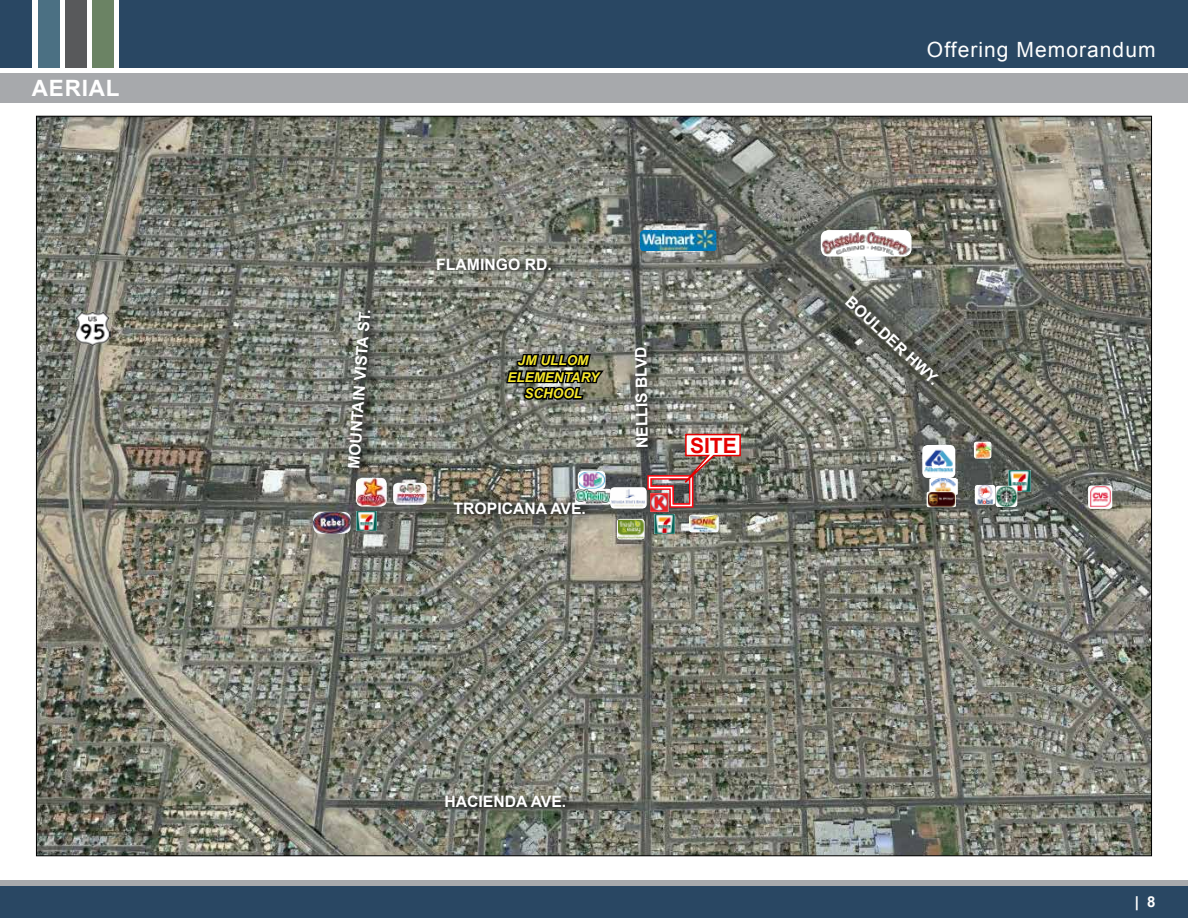
<style>
.page{position:relative;width:1188px;height:918px;background:#fff}
.page>*{position:absolute;margin:0;border:0;box-sizing:border-box;transform-origin:0 0}
.t1{font:700 22.5px "Arial";letter-spacing:.035em;color:#fff}
.t2{font:21px "Arial";letter-spacing:.05em;color:#fff}
.t3{font:700 21px "Arial";color:#e60000}
.t4{font:700 15.75px "Arial";color:#fff}
.t5{font:700 15px "Arial";color:#fff}
.t6{font:italic 700 13.5px/16.5px "Arial";color:#f6e72c;text-align:center}
</style>
<div class="page">
<div style="left:0;top:886px;width:1188px;height:32px;background:#294763"></div>
<div style="left:0;top:880px;width:1188px;height:6px;background:#a7a9ac"></div>
<div style="left:0;top:0;width:1188px;height:68px;background:#294763"></div>
<div style="left:32px;top:0;width:87px;height:68px;background:#fff"></div>
<div style="left:38px;top:0;width:21px;height:68px;background:#4b7083"></div>
<div style="left:65px;top:0;width:21px;height:68px;background:#58595b"></div>
<div style="left:92px;top:0;width:21px;height:68px;background:#6b8364"></div>
<div style="left:0;top:73px;width:1188px;height:29px;background:#a7a9ac"></div>
<img style="left:38px;top:118px;width:1112px;height:736px">
<div style="left:453px;top:496px;width:146px;height:26px;background:#000;opacity:.75"></div>
<div style="left:437px;top:253px;width:128px;height:26px;background:#000;opacity:.75"></div>
<div style="left:445px;top:790px;width:134px;height:26px;background:#000;opacity:.75"></div>
<div style="left:845px;top:291px;width:107px;height:103px;background:#000;opacity:.75"></div>
<div style="left:634px;top:338px;width:28px;height:118px;background:#000;opacity:.75"></div>
<div style="left:348px;top:305px;width:36px;height:172px;background:#000;opacity:.75"></div>
<svg style="left:617px;top:519px;width:27px;height:20px"></svg>
<img style="left:618px;top:520px;width:26px;height:19px">
<img style="left:650px;top:510px;width:19px;height:2px">
<img style="left:645px;top:433px;width:97px;height:77px">
<img style="left:654px;top:515px;width:20px;height:18px">
<img style="left:356px;top:512px;width:20px;height:19px">
<img style="left:1008px;top:470px;width:22px;height:21px">
<svg style="left:578px;top:471px;width:28px;height:18px"></svg>
<img style="left:579px;top:472px;width:26px;height:17px">
<svg style="left:575px;top:489px;width:36px;height:16px"></svg>
<img style="left:576px;top:489px;width:34px;height:15px">
<div style="left:610px;top:487px;width:37px;height:22px;background:#fff;border-radius:4px"></div>
<img style="left:611px;top:488px;width:34px;height:20px">
<img style="left:922px;top:445px;width:33px;height:33px">
<img style="left:1088px;top:485px;width:24px;height:24px">
<div style="left:929px;top:479px;width:29px;height:16px;background:#fff"></div>
<img style="left:931px;top:479px;width:25px;height:13px">
<img style="left:996px;top:486px;width:21px;height:21px">
<svg style="left:974px;top:442px;width:17px;height:16px"></svg>
<img style="left:975px;top:443px;width:16px;height:15px">
<img style="left:975px;top:485px;width:20px;height:20px">
<img style="left:927px;top:492px;width:29px;height:15px">
<img style="left:393px;top:483px;width:34px;height:22px">
<img style="left:313px;top:512px;width:37px;height:22px">
<img style="left:75px;top:310px;width:36px;height:37px">
<img style="left:821px;top:230px;width:91px;height:27px">
<img style="left:640px;top:230px;width:76px;height:21px">
<div style="left:689px;top:515px;width:30px;height:17px;background:#e0e1df;border-radius:3px"></div>
<img style="left:689px;top:515px;width:29px;height:17px">
<svg style="left:504px;top:331px;width:103px;height:71px"></svg>
<img style="left:356px;top:478px;width:31px;height:29px">
<svg style="left:358px;top:311px;width:13px;height:21px"></svg>
<h1 class="t1" style="left:32px;top:72px;width:89px">AERIAL</h1>
<p class="t4" style="left:349px;top:380px;width:13px;rotate:-86deg">VISTA</p>
<p class="t4" style="left:343px;top:468px;width:38px;rotate:-86deg">MOUNTAIN</p>
<p class="t4" style="left:436px;top:254px;width:11px">FLA</p>
<p class="t4" style="left:467px;top:254px;width:86px">MINGO RD.</p>
<p class="t6" style="left:507px;top:353px;width:93px">JM ULLOM<br>ELEMENTARY<br>SCHOOL</p>
<p class="t4" style="left:454px;top:497px;width:45px">TROPICANA</p>
<p class="t4" style="left:550px;top:497px;width:12px">AVE</p>
<p class="t4" style="left:582px;top:497px;width:6px">.</p>
<p class="t4" style="left:630px;top:388px;width:13px;rotate:-91deg">BLVD</p>
<p class="t4" style="left:631px;top:449px;width:13px;rotate:-91deg">NELLIS</p>
<h2 class="t3" style="left:690px;top:431px;width:13px">SITE</h2>
<h2 class="t2" style="left:927px;top:35px;width:230px">Offering Memorandum</h2>
<p class="t4" style="left:856px;top:291px;width:36px;rotate:43deg">BOULDER</p>
<p class="t4" style="left:916px;top:347px;width:41px;rotate:43deg">HWY .</p>
<p class="t4" style="left:444px;top:791px;width:23px">HACIENDA</p>
<p class="t4" style="left:531px;top:791px;width:12px">AVE</p>
<p class="t4" style="left:562px;top:791px;width:6px">.</p>
<p class="t5" style="left:1135px;top:891px;width:22px">| 8</p>
</div>
